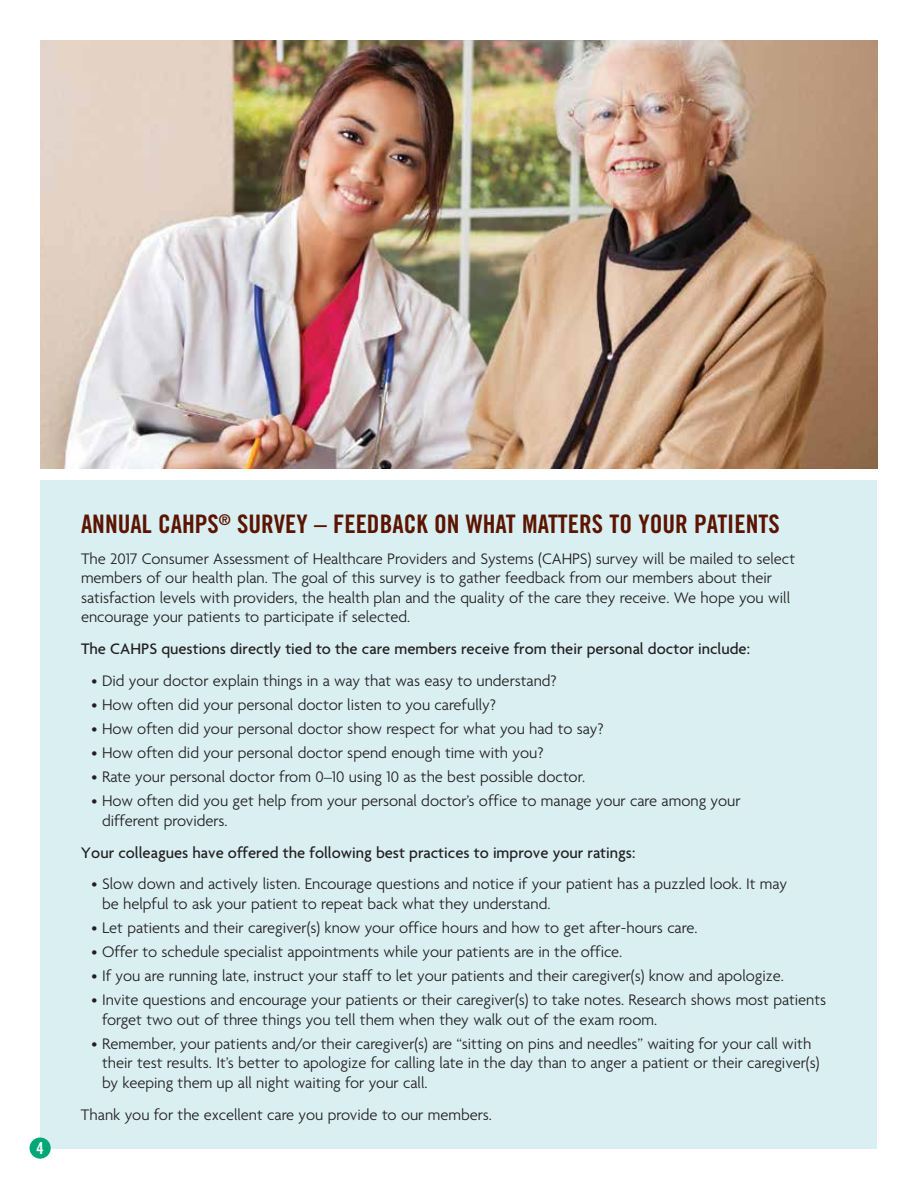
<style>
.page{position:relative;width:918px;height:1188px;background:#fff}
.page>*{position:absolute;margin:0;border:0;box-sizing:border-box;transform-origin:0 0}
.t1{font:25.5px "Trade Gothic Bold Cond Twenty";color:#5b1400}
.t2{font:300 16.5px/19.5px "Agenda";color:#231f20}
.t3{font:500 16.5px "Agenda";color:#231f20}
.t4{font:16.5px "Trade Gothic Bold Cond Twenty";color:#fff}
</style>
<div class="page">
<div style="left:40px;top:480px;width:838px;height:668px;background:#d9eff2"></div>
<img style="left:40px;top:40px;width:838px;height:428px">
<div style="left:30px;top:1138px;width:21px;height:21px;background:#00a777;border-radius:50%"></div>
<p class="t4" style="left:37px;top:1138px;width:9px">4</p>
<h1 class="t1" style="left:81px;top:509px;width:700px">ANNUAL CAHPS<sup>®</sup> SURVEY – FEEDBACK ON WHAT MATTERS TO YOUR PATIENTS</h1>
<p class="t2" style="left:81px;top:548px;width:716px">The 2017 Consumer Assessment of Healthcare Providers and Systems (CAHPS) survey will be mailed to select members of our health plan. The goal of this survey is to gather feedback from our members about their satisfaction levels with providers, the health plan and the quality of the care they receive. We hope you will encourage your patients to participate if selected.</p>
<p class="t3" style="left:81px;top:639px;width:671px">The CAHPS questions directly tied to the care members receive from their personal doctor include:</p>
<p class="t2" style="left:92px;top:671px;width:467px">• Did your doctor explain things in a way that was easy to understand?</p>
<p class="t2" style="left:92px;top:695px;width:406px">• How often did your personal doctor listen to you carefully?</p>
<p class="t2" style="left:92px;top:719px;width:514px">• How often did your personal doctor show respect for what you had to say?</p>
<p class="t2" style="left:92px;top:743px;width:454px">• How often did your personal doctor spend enough time with you?</p>
<p class="t2" style="left:92px;top:767px;width:495px">• Rate your personal doctor from 0–10 using 10 as the best possible doctor.</p>
<p class="t2" style="left:102px;top:791px;width:640px;text-indent:-10px">• How often did you get help from your personal doctor’s office to manage your care among your different providers.</p>
<p class="t3" style="left:81px;top:842px;width:556px">Your colleagues have offered the following best practices to improve your ratings:</p>
<p class="t2" style="left:102px;top:874px;width:687px;text-indent:-10px">• Slow down and actively listen. Encourage questions and notice if your patient has a puzzled look. It may be helpful to ask your patient to repeat back what they understand.</p>
<p class="t2" style="left:92px;top:918px;width:607px">• Let patients and their caregiver(s) know your office hours and how to get after-hours care.</p>
<p class="t2" style="left:92px;top:942px;width:532px">• Offer to schedule specialist appointments while your patients are in the office.</p>
<p class="t2" style="left:92px;top:966px;width:694px">• If you are running late, instruct your staff to let your patients and their caregiver(s) know and apologize.</p>
<p class="t2" style="left:102px;top:990px;width:726px;text-indent:-10px">• Invite questions and encourage your patients or their caregiver(s) to take notes. Research shows most patients forget two out of three things you tell them when they walk out of the exam room.</p>
<p class="t2" style="left:102px;top:1033px;width:719px;text-indent:-10px">• Remember, your patients and/or their caregiver(s) are “sitting on pins and needles” waiting for your call with their test results. It’s better to apologize for calling late in the day than to anger a patient or their caregiver(s) by keeping them up all night waiting for your call.</p>
<p class="t2" style="left:81px;top:1104px;width:412px">Thank you for the excellent care you provide to our members.</p>
</div>
